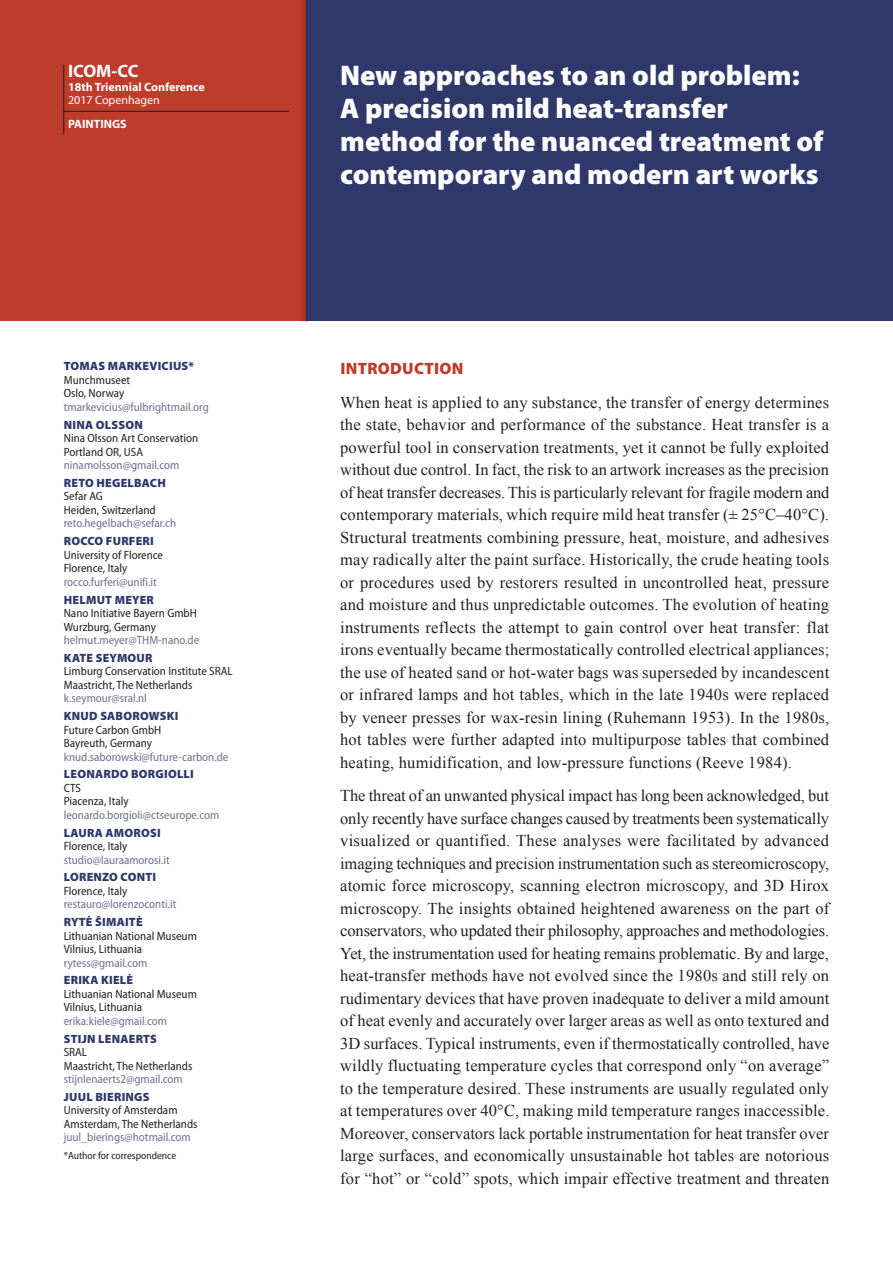
<style>
.page{position:relative;width:893px;height:1263px;background:#fff}
.page>*{position:absolute;margin:0;border:0;box-sizing:border-box;transform-origin:0 0}
.Titulo-Principal{font:900 28.5px/33px "Myriad Pro";color:#fff}
.t1{font:700 18px "Myriad Pro";letter-spacing:-.015em;color:#fff}
.Texto-Corpo{font:16.5px/22.5px "Times New Roman";letter-spacing:.01em;color:#231f20;text-align:justify}
.Titulo{font:900 16.5px "Myriad Pro";letter-spacing:.02em;color:#be3c2b}
.Autores-Linhas{font:semi-condensed 12px "Myriad Pro";color:#231f20}
.Autores-Email{font:semi-condensed 12px "Myriad Pro";color:#6e7191}
.Autores-Nome{font:900 12px "Myriad Pro";letter-spacing:.02em;color:#2e386b}
.t2{font:700 12px "Myriad Pro";color:#fff}
.t3{font:12px "Myriad Pro";color:#fff}
.Autores-Corr{font:semi-condensed 10.5px "Myriad Pro";color:#231f20}
</style>
<div class="page">
<div style="left:0;top:0;width:307px;height:321px;background:#be3c2b"></div>
<div style="left:306px;top:0;width:587px;height:321px;background:#2e386b"></div>
<hr style="left:63px;top:111px;width:226px;height:1px;background:#231f20">
<hr style="left:64px;top:65px;width:1px;height:70px;background:#231f20">
<svg style="left:302px;top:0;width:5px;height:321px"></svg>
<p class="t1" style="left:68px;top:59px;width:72px">ICOM-CC</p>
<p class="t2" style="left:68px;top:79px;width:138px">18th Triennial Conference</p>
<p class="t3" style="left:68px;top:93px;width:93px">2017 Copenhagen</p>
<p class="t2" style="left:68px;top:117px;width:60px">PAINTINGS</p>
<p class="Autores-Nome" style="left:64px;top:358px;width:132px">TOMAS MARKEVICIUS*</p>
<p class="Autores-Linhas" style="left:64px;top:373px;width:68px">Munchmuseet</p>
<p class="Autores-Linhas" style="left:64px;top:386px;width:62px">Oslo, Norway</p>
<p class="Autores-Email" style="left:64px;top:400px;width:147px">tmarkevicius@fulbrightmail.org</p>
<p class="Autores-Nome" style="left:64px;top:417px;width:80px">NINA OLSSON</p>
<p class="Autores-Linhas" style="left:64px;top:431px;width:136px">Nina Olsson Art Conservation</p>
<p class="Autores-Linhas" style="left:64px;top:444px;width:81px">Portland OR, USA</p>
<p class="Autores-Email" style="left:64px;top:458px;width:117px">ninamolsson@gmail.com</p>
<p class="Autores-Nome" style="left:64px;top:475px;width:103px">RETO HEGELBACH</p>
<p class="Autores-Linhas" style="left:64px;top:489px;width:41px">Sefar AG</p>
<p class="Autores-Linhas" style="left:64px;top:503px;width:93px">Heiden, Switzerland</p>
<p class="Autores-Email" style="left:64px;top:516px;width:114px">reto.hegelbach@sefar.ch</p>
<p class="Autores-Nome" style="left:64px;top:533px;width:92px">ROCCO FURFERI</p>
<p class="Autores-Linhas" style="left:64px;top:547px;width:101px">University of Florence</p>
<p class="Autores-Linhas" style="left:64px;top:561px;width:65px">Florence, Italy</p>
<p class="Autores-Email" style="left:64px;top:574px;width:95px">rocco.furferi@unifi.it</p>
<p class="Autores-Nome" style="left:64px;top:591px;width:92px">HELMUT MEYER</p>
<p class="Autores-Linhas" style="left:64px;top:606px;width:135px">Nano Initiative Bayern GmbH</p>
<p class="Autores-Linhas" style="left:64px;top:619px;width:94px">Wurzburg, Germany</p>
<p class="Autores-Email" style="left:64px;top:633px;width:137px">helmut.meyer@THM-nano.de</p>
<p class="Autores-Nome" style="left:64px;top:650px;width:90px">KATE SEYMOUR</p>
<p class="Autores-Linhas" style="left:64px;top:664px;width:170px">Limburg Conservation Institute SRAL</p>
<p class="Autores-Linhas" style="left:64px;top:677px;width:130px">Maastricht, The Netherlands</p>
<p class="Autores-Email" style="left:64px;top:691px;width:85px">k.seymour@sral.nl</p>
<p class="Autores-Nome" style="left:64px;top:708px;width:116px">KNUD SABOROWSKI</p>
<p class="Autores-Linhas" style="left:64px;top:722px;width:99px">Future Carbon GmbH</p>
<p class="Autores-Linhas" style="left:64px;top:736px;width:90px">Bayreuth, Germany</p>
<p class="Autores-Email" style="left:64px;top:749px;width:166px">knud.saborowski@future-carbon.de</p>
<p class="Autores-Nome" style="left:64px;top:766px;width:131px">LEONARDO BORGIOLLI</p>
<p class="Autores-Linhas" style="left:64px;top:780px;width:19px">CTS</p>
<p class="Autores-Linhas" style="left:64px;top:794px;width:66px">Piacenza, Italy</p>
<p class="Autores-Email" style="left:64px;top:807px;width:157px">leonardo.borgioli@ctseurope.com</p>
<p class="Autores-Nome" style="left:64px;top:824px;width:98px">LAURA AMOROSI</p>
<p class="Autores-Linhas" style="left:64px;top:839px;width:65px">Florence, Italy</p>
<p class="Autores-Email" style="left:64px;top:852px;width:108px">studio@lauraamorosi.it</p>
<p class="Autores-Nome" style="left:64px;top:869px;width:94px">LORENZO CONTI</p>
<p class="Autores-Linhas" style="left:64px;top:883px;width:65px">Florence, Italy</p>
<p class="Autores-Email" style="left:64px;top:897px;width:114px">restauro@lorenzoconti.it</p>
<p class="Autores-Nome" style="left:64px;top:914px;width:80px">RYTĖ ŠIMAITĖ</p>
<p class="Autores-Linhas" style="left:64px;top:928px;width:135px">Lithuanian National Museum</p>
<p class="Autores-Linhas" style="left:64px;top:942px;width:80px">Vilnius, Lithuania</p>
<p class="Autores-Email" style="left:64px;top:955px;width:85px">rytess@gmail.com</p>
<p class="Autores-Nome" style="left:64px;top:972px;width:71px">ERIKA KIELĖ</p>
<p class="Autores-Linhas" style="left:64px;top:986px;width:135px">Lithuanian National Museum</p>
<p class="Autores-Linhas" style="left:64px;top:1000px;width:80px">Vilnius, Lithuania</p>
<p class="Autores-Email" style="left:64px;top:1013px;width:105px">erika.kiele@gmail.com</p>
<p class="Autores-Nome" style="left:64px;top:1030px;width:95px">STIJN LENAERTS</p>
<p class="Autores-Linhas" style="left:64px;top:1045px;width:25px">SRAL</p>
<p class="Autores-Linhas" style="left:64px;top:1058px;width:130px">Maastricht, The Netherlands</p>
<p class="Autores-Email" style="left:64px;top:1072px;width:121px">stijnlenaerts2@gmail.com</p>
<p class="Autores-Nome" style="left:64px;top:1089px;width:87px">JUUL BIERINGS</p>
<p class="Autores-Linhas" style="left:64px;top:1103px;width:115px">University of Amsterdam</p>
<p class="Autores-Linhas" style="left:64px;top:1116px;width:135px">Amsterdam, The Netherlands</p>
<p class="Autores-Email" style="left:64px;top:1130px;width:129px">juul_bierings@hotmail.com</p>
<p class="Autores-Corr" style="left:64px;top:1149px;width:114px">*Author for correspondence</p>
<p class="Titulo-Principal" style="left:340px;top:58px;width:485px">New approaches to an old problem:<br>A precision mild heat-transfer method for the nuanced treatment of contemporary and modern art works</p>
<p class="Titulo" style="left:340px;top:357px;width:125px">INTRODUCTION</p>
<p class="Texto-Corpo" style="left:340px;top:391px;width:491px">When heat is applied to any substance, the transfer of energy determines the state, behavior and performance of the substance. Heat transfer is a powerful tool in conservation treatments, yet it cannot be fully exploited without due control. In fact, the risk to an artwork increases as the precision of heat transfer decreases. This is particularly relevant for fragile modern and contemporary materials, which require mild heat transfer (± 25°C–40°C).<br>Structural treatments combining pressure, heat, moisture, and adhesives may radically alter the paint surface. Historically, the crude heating tools or procedures used by restorers resulted in uncontrolled heat, pressure and moisture and thus unpredictable outcomes. The evolution of heating instruments reflects the attempt to gain control over heat transfer: flat irons eventually became thermostatically controlled electrical appliances; the use of heated sand or hot-water bags was superseded by incandescent or infrared lamps and hot tables, which in the late 1940s were replaced by veneer presses for wax-resin lining (Ruhemann 1953). In the 1980s, hot tables were further adapted into multipurpose tables that combined heating, humidification, and low-pressure functions (Reeve 1984).</p>
<p class="Texto-Corpo" style="left:340px;top:784px;width:491px">The threat of an unwanted physical impact has long been acknowledged, but only recently have surface changes caused by treatments been systematically visualized or quantified. These analyses were facilitated by advanced imaging techniques and precision instrumentation such as stereomicroscopy, atomic force microscopy, scanning electron microscopy, and 3D Hirox microscopy. The insights obtained heightened awareness on the part of conservators, who updated their philosophy, approaches and methodologies.<br>Yet, the instrumentation used for heating remains problematic. By and large, heat-transfer methods have not evolved since the 1980s and still rely on rudimentary devices that have proven inadequate to deliver a mild amount of heat evenly and accurately over larger areas as well as onto textured and 3D surfaces. Typical instruments, even if thermostatically controlled, have wildly fluctuating temperature cycles that correspond only “on average” to the temperature desired. These instruments are usually regulated only at temperatures over 40°C, making mild temperature ranges inaccessible.<br>Moreover, conservators lack portable instrumentation for heat transfer over large surfaces, and economically unsustainable hot tables are notorious for “hot” or “cold” spots, which impair effective treatment and threaten</p>
</div>
